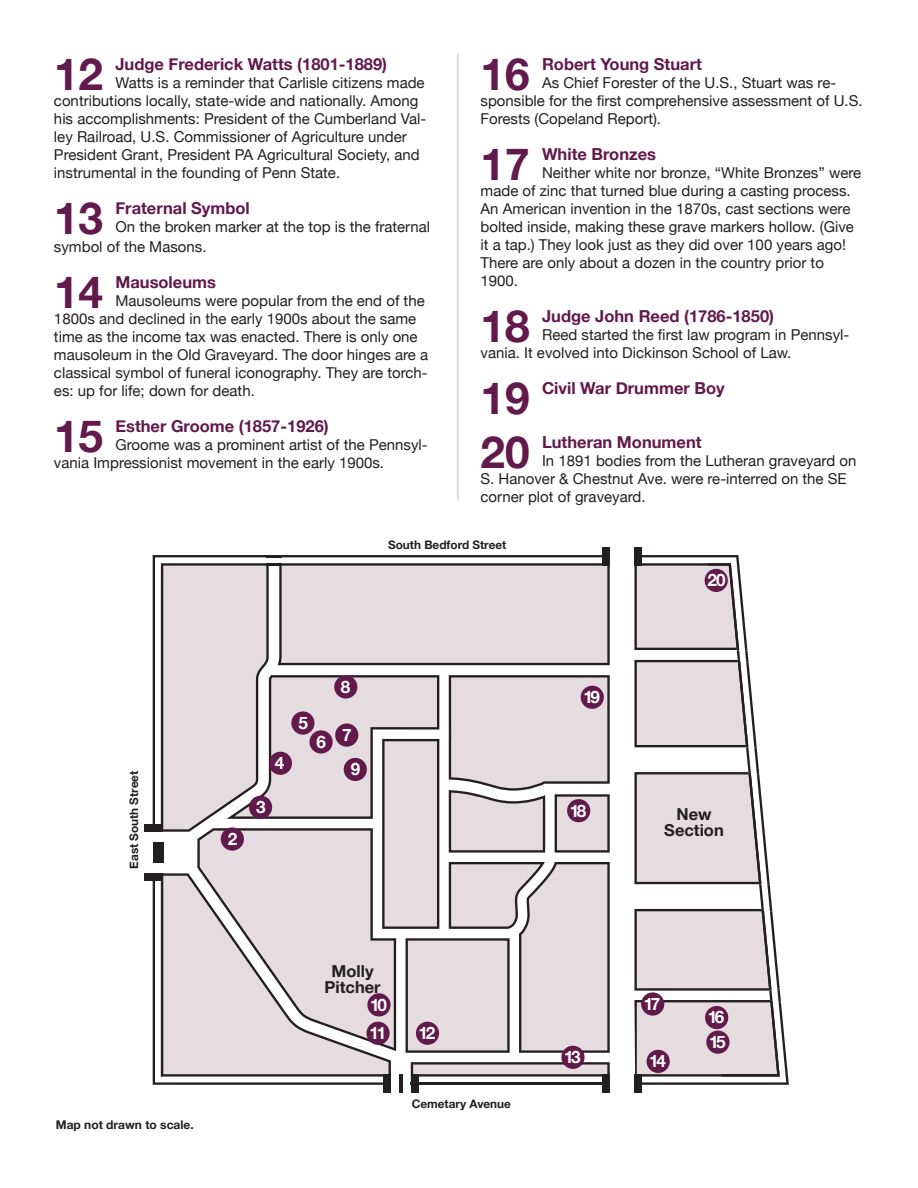
<style>
.page{position:relative;width:918px;height:1188px;background:#fff}
.page>*{position:absolute;margin:0;border:0;box-sizing:border-box;transform-origin:0 0}
.t1{font:700 44.25px "Helvetica Neue";color:#62194b}
.t2{font:700 17.1px/28.3px "Helvetica Neue";letter-spacing:-.14em;color:#fff}
.t3{font:700 16.5px "Helvetica Neue";color:#62194b}
.t4{font:700 16.5px/16px "Helvetica Neue";color:#231f20;text-align:center}
.t5{font:15px/18px "Helvetica Neue";color:#231f20}
.t6{font:700 12px "Helvetica Neue";color:#231f20}
.t7{font:700 11.7px "Helvetica Neue";color:#231f20}
</style>
<div class="page">
<hr style="left:457px;top:54px;width:2px;height:446px;background:#d1d2d4">
<svg style="left:634px;top:555px;width:155px;height:530px"></svg>
<svg style="left:153px;top:555px;width:457px;height:530px"></svg>
<div style="left:602px;top:547px;width:8px;height:19px;background:#231f20"></div>
<div style="left:634px;top:547px;width:8px;height:19px;background:#231f20"></div>
<div style="left:602px;top:1074px;width:8px;height:19px;background:#231f20"></div>
<div style="left:634px;top:1074px;width:8px;height:19px;background:#231f20"></div>
<div style="left:383px;top:1074px;width:8px;height:19px;background:#231f20"></div>
<div style="left:411px;top:1074px;width:7px;height:19px;background:#231f20"></div>
<div style="left:145px;top:873px;width:18px;height:8px;background:#231f20"></div>
<div style="left:145px;top:824px;width:18px;height:8px;background:#231f20"></div>
<hr style="left:399px;top:1074px;width:4px;height:19px;background:#231f20">
<div style="left:153px;top:842px;width:10px;height:21px;background:#231f20"></div>
<div style="left:222px;top:828px;width:21px;height:22px;background:#62194b;border-radius:50%"></div>
<div style="left:221px;top:827px;width:23px;height:24px;border:2px solid #62194b;border-radius:50%"></div>
<div style="left:250px;top:797px;width:21px;height:21px;background:#62194b;border-radius:50%"></div>
<div style="left:249px;top:796px;width:23px;height:23px;border:2px solid #62194b;border-radius:50%"></div>
<div style="left:270px;top:753px;width:21px;height:21px;background:#62194b;border-radius:50%"></div>
<div style="left:269px;top:752px;width:23px;height:23px;border:2px solid #62194b;border-radius:50%"></div>
<div style="left:292px;top:712px;width:22px;height:22px;background:#62194b;border-radius:50%"></div>
<div style="left:291px;top:711px;width:24px;height:24px;border:2px solid #62194b;border-radius:50%"></div>
<div style="left:310px;top:731px;width:22px;height:22px;background:#62194b;border-radius:50%"></div>
<div style="left:309px;top:730px;width:24px;height:24px;border:2px solid #62194b;border-radius:50%"></div>
<div style="left:336px;top:724px;width:21px;height:22px;background:#62194b;border-radius:50%"></div>
<div style="left:335px;top:723px;width:23px;height:24px;border:2px solid #62194b;border-radius:50%"></div>
<div style="left:335px;top:676px;width:22px;height:22px;background:#62194b;border-radius:50%"></div>
<div style="left:334px;top:675px;width:23px;height:24px;border:2px solid #62194b;border-radius:50%"></div>
<div style="left:345px;top:759px;width:21px;height:21px;background:#62194b;border-radius:50%"></div>
<div style="left:344px;top:758px;width:23px;height:23px;border:2px solid #62194b;border-radius:50%"></div>
<div style="left:368px;top:994px;width:22px;height:22px;background:#62194b;border-radius:50%"></div>
<div style="left:367px;top:993px;width:24px;height:23px;border:2px solid #62194b;border-radius:50%"></div>
<div style="left:367px;top:1023px;width:22px;height:21px;background:#62194b;border-radius:50%"></div>
<div style="left:366px;top:1022px;width:24px;height:23px;border:2px solid #62194b;border-radius:50%"></div>
<div style="left:417px;top:1023px;width:21px;height:21px;background:#62194b;border-radius:50%"></div>
<div style="left:416px;top:1022px;width:23px;height:23px;border:2px solid #62194b;border-radius:50%"></div>
<div style="left:562px;top:1047px;width:22px;height:21px;background:#62194b;border-radius:50%"></div>
<div style="left:561px;top:1046px;width:24px;height:23px;border:2px solid #62194b;border-radius:50%"></div>
<div style="left:647px;top:1051px;width:22px;height:21px;background:#62194b;border-radius:50%"></div>
<div style="left:647px;top:1050px;width:23px;height:23px;border:2px solid #62194b;border-radius:50%"></div>
<div style="left:707px;top:1031px;width:22px;height:22px;background:#62194b;border-radius:50%"></div>
<div style="left:706px;top:1031px;width:24px;height:23px;border:2px solid #62194b;border-radius:50%"></div>
<div style="left:706px;top:1007px;width:21px;height:21px;background:#62194b;border-radius:50%"></div>
<div style="left:705px;top:1006px;width:23px;height:23px;border:2px solid #62194b;border-radius:50%"></div>
<div style="left:642px;top:993px;width:21px;height:22px;background:#62194b;border-radius:50%"></div>
<div style="left:641px;top:992px;width:23px;height:24px;border:2px solid #62194b;border-radius:50%"></div>
<div style="left:568px;top:800px;width:21px;height:21px;background:#62194b;border-radius:50%"></div>
<div style="left:567px;top:799px;width:23px;height:23px;border:2px solid #62194b;border-radius:50%"></div>
<div style="left:582px;top:687px;width:21px;height:21px;background:#62194b;border-radius:50%"></div>
<div style="left:581px;top:686px;width:23px;height:23px;border:2px solid #62194b;border-radius:50%"></div>
<div style="left:706px;top:570px;width:21px;height:21px;background:#62194b;border-radius:50%"></div>
<div style="left:705px;top:569px;width:23px;height:23px;border:2px solid #62194b;border-radius:50%"></div>
<h1 class="t1" style="left:54px;top:47px;width:51px">12</h1>
<p class="t3" style="left:115px;top:54px;width:273px">Judge Frederick Watts (1801-1889)</p>
<p class="t5" style="left:54px;top:74px;width:374px;text-indent:61px">Watts is a reminder that Carlisle citizens made contributions locally, state-wide and nationally. Among his accomplishments: President of the Cumberland Val&shy;ley Railroad, U.S. Commissioner of Agriculture under President Grant, President PA Agricultural Society, and instrumental in the founding of Penn State.</p>
<h1 class="t1" style="left:54px;top:191px;width:51px">13</h1>
<p class="t3" style="left:115px;top:198px;width:136px">Fraternal Symbol</p>
<p class="t5" style="left:54px;top:217px;width:378px;line-height:19.8px;text-indent:61px">On the broken marker at the top is the fraternal symbol of the Masons.</p>
<h1 class="t1" style="left:54px;top:265px;width:51px">14</h1>
<p class="t3" style="left:115px;top:272px;width:102px">Mausoleums</p>
<p class="t5" style="left:54px;top:291px;width:376px;text-indent:61px">Mausoleums were popular from the end of the 1800s and declined in the early 1900s about the same time as the income tax was enacted. There is only one mausoleum in the Old Graveyard. The door hinges are a classical symbol of funeral iconography. They are torch&shy;es: up for life; down for death.</p>
<h1 class="t1" style="left:54px;top:409px;width:51px">15</h1>
<p class="t3" style="left:115px;top:416px;width:215px">Esther Groome (1857-1926)</p>
<p class="t5" style="left:54px;top:435px;width:375px;text-indent:61px">Groome was a prominent artist of the Pennsyl&shy;vania Impressionist movement in the early 1900s.</p>
<h1 class="t1" style="left:481px;top:47px;width:51px">16</h1>
<p class="t3" style="left:542px;top:54px;width:161px">Robert Young Stuart</p>
<p class="t5" style="left:481px;top:74px;width:384px;text-indent:61px">As Chief Forester of the U.S., Stuart was re&shy;sponsible for the first comprehensive assessment of U.S.<br>Forests (Copeland Report).</p>
<h1 class="t1" style="left:481px;top:137px;width:51px">17</h1>
<p class="t3" style="left:542px;top:144px;width:115px">White Bronzes</p>
<p class="t5" style="left:481px;top:164px;width:382px;text-indent:61px">Neither white nor bronze, “White Bronzes” were made of zinc that turned blue during a casting process.<br>An American invention in the 1870s, cast sections were bolted inside, making these grave markers hollow. (Give it a tap.) They look just as they did over 100 years ago!<br>There are only about a dozen in the country prior to 1900.</p>
<h1 class="t1" style="left:481px;top:299px;width:51px">18</h1>
<p class="t3" style="left:542px;top:306px;width:233px">Judge John Reed (1786-1850)</p>
<p class="t5" style="left:481px;top:326px;width:370px;text-indent:61px">Reed started the first law program in Pennsyl&shy;vania. It evolved into Dickinson School of Law.</p>
<h1 class="t1" style="left:481px;top:371px;width:51px">19</h1>
<p class="t3" style="left:542px;top:378px;width:184px">Civil War Drummer Boy</p>
<h1 class="t1" style="left:481px;top:425px;width:51px">20</h1>
<p class="t3" style="left:542px;top:432px;width:161px">Lutheran Monument</p>
<p class="t5" style="left:481px;top:452px;width:377px;text-indent:61px">In 1891 bodies from the Lutheran graveyard on<br>S. Hanover &amp; Chestnut Ave. were re-interred on the SE corner plot of graveyard.</p>
<p class="t7" style="left:388px;top:537px;width:120px">South Bedford Street</p>
<p class="t7" style="left:127px;top:869px;width:100px;rotate:-90deg">East South Street</p>
<p class="t2" style="left:228px;top:824px;width:11px">2</p>
<p class="t2" style="left:275px;top:749px;width:11px">4</p>
<p class="t2" style="left:256px;top:792px;width:11px">3</p>
<p class="t2" style="left:341px;top:672px;width:11px">8</p>
<p class="t2" style="left:298px;top:708px;width:11px">5</p>
<p class="t2" style="left:316px;top:724px;width:37px">6 7</p>
<p class="t2" style="left:351px;top:755px;width:11px">9</p>
<p class="t6" style="left:56px;top:1117px;width:139px">Map not drawn to scale.</p>
<p class="t4" style="left:325px;top:962px;width:58px">Molly<br>Pitcher</p>
<p class="t2" style="left:370px;top:990px;width:19px">10<br>11</p>
<p class="t2" style="left:419px;top:1018px;width:18px">12</p>
<p class="t7" style="left:412px;top:1097px;width:101px">Cemetary Avenue</p>
<p class="t2" style="left:583px;top:683px;width:18px">19</p>
<p class="t2" style="left:570px;top:796px;width:18px">18</p>
<p class="t2" style="left:707px;top:566px;width:20px">20</p>
<p class="t4" style="left:664px;top:806px;width:61px">New<br>Section</p>
<p class="t2" style="left:644px;top:989px;width:18px">17</p>
<p class="t2" style="left:708px;top:1003px;width:18px">16</p>
<p class="t2" style="left:709px;top:1027px;width:18px">15</p>
<p class="t2" style="left:564px;top:1043px;width:18px">13</p>
<p class="t2" style="left:649px;top:1047px;width:18px">14</p>
</div>
